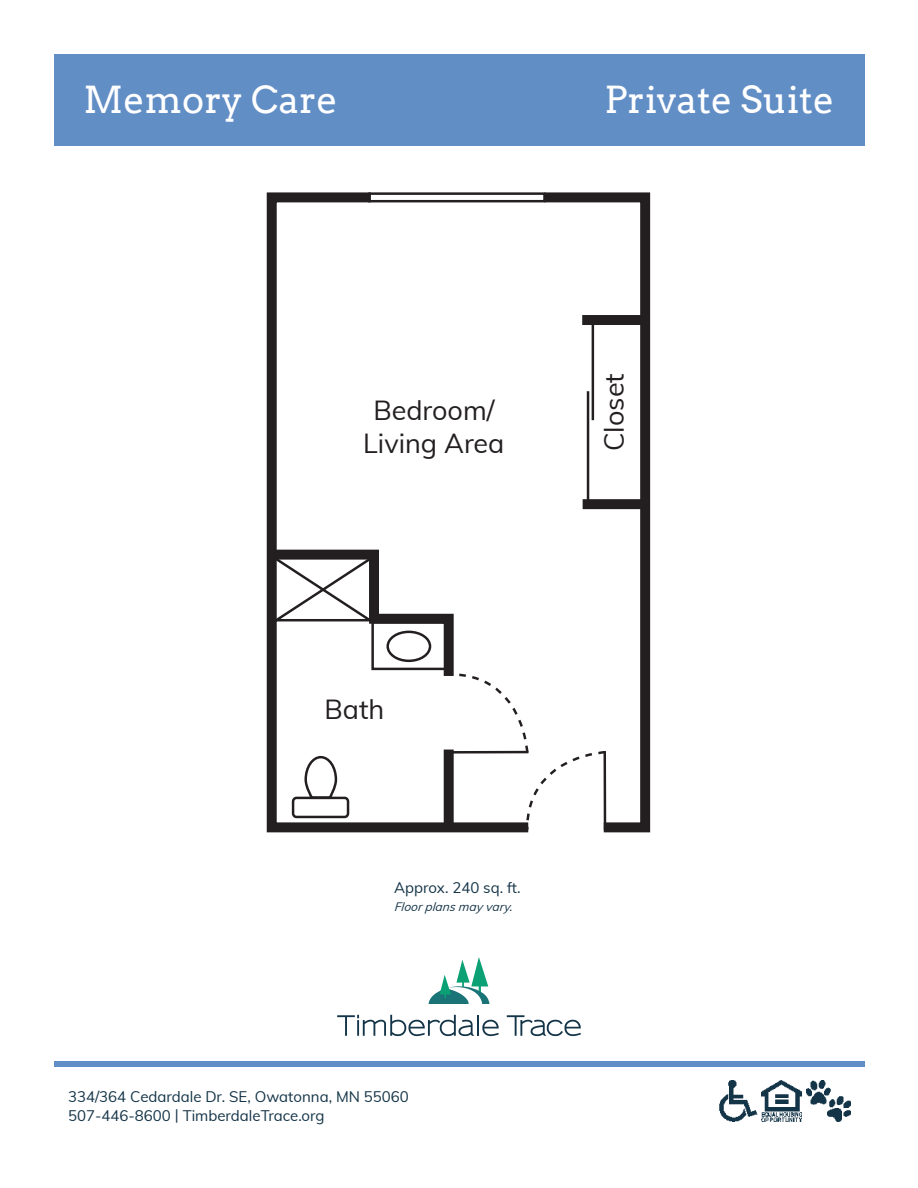
<style>
.page{position:relative;width:918px;height:1188px;background:#fff}
.page>*{position:absolute;margin:0;border:0;box-sizing:border-box;transform-origin:0 0}
.t1{font:37.2px "Arvo";color:#fff}
.t2{font:27px/32.4px "Muli";color:#231f20;text-align:center}
.t3{font:15px/19.5px "Muli";color:#143447}
.t4{font:italic 12px "Muli";color:#143447}
</style>
<div class="page">
<svg style="left:337px;top:1015px;width:137px;height:21px"></svg>
<hr style="left:477px;top:1015px;width:2px;height:21px;background:#143447">
<svg style="left:482px;top:1020px;width:17px;height:16px"></svg>
<svg style="left:507px;top:1015px;width:74px;height:21px"></svg>
<svg style="left:429px;top:957px;width:60px;height:47px"></svg>
<img style="left:807px;top:1080px;width:43px;height:41px">
<img style="left:719px;top:1080px;width:39px;height:41px">
<img style="left:762px;top:1081px;width:40px;height:40px">
<div style="left:54px;top:1061px;width:810px;height:5px;background:#628ec6"></div>
<div style="left:54px;top:54px;width:810px;height:92px;background:#628ec6"></div>
<svg style="left:266px;top:192px;width:269px;height:641px"></svg>
<svg style="left:535px;top:192px;width:116px;height:641px"></svg>
<svg style="left:266px;top:545px;width:341px;height:287px"></svg>
<div style="left:444px;top:750px;width:10px;height:77px;background:#231f20"></div>
<hr style="left:587px;top:391px;width:2px;height:110px;background:#231f20">
<hr style="left:592px;top:325px;width:2px;height:95px;background:#231f20">
<div style="left:582px;top:315px;width:64px;height:10px;background:#231f20"></div>
<div style="left:583px;top:499px;width:64px;height:10px;background:#231f20"></div>
<h1 class="t1" style="left:84px;top:85px;width:256px">Memory Care</h1>
<h1 class="t1" style="left:604px;top:85px;width:231px">Private Suite</h1>
<h2 class="t2" style="left:363px;top:397px;width:143px">Bedroom/<br>Living Area</h2>
<h2 class="t2" style="left:600px;top:451px;width:79px;rotate:-90deg">Closet</h2>
<h2 class="t2" style="left:324px;top:696px;width:61px">Bath</h2>
<p class="t3" style="left:394px;top:879px;width:128px">Approx. 240 sq. ft.</p>
<p class="t4" style="left:394px;top:902px;width:122px">Floorplans may vary.</p>
<p class="t3" style="left:68px;top:1088px;width:342px">334/364 Cedardale Dr. SE, Owatonna, MN 55060<br>507-446-8600 | TimberdaleTrace.org</p>
</div>
